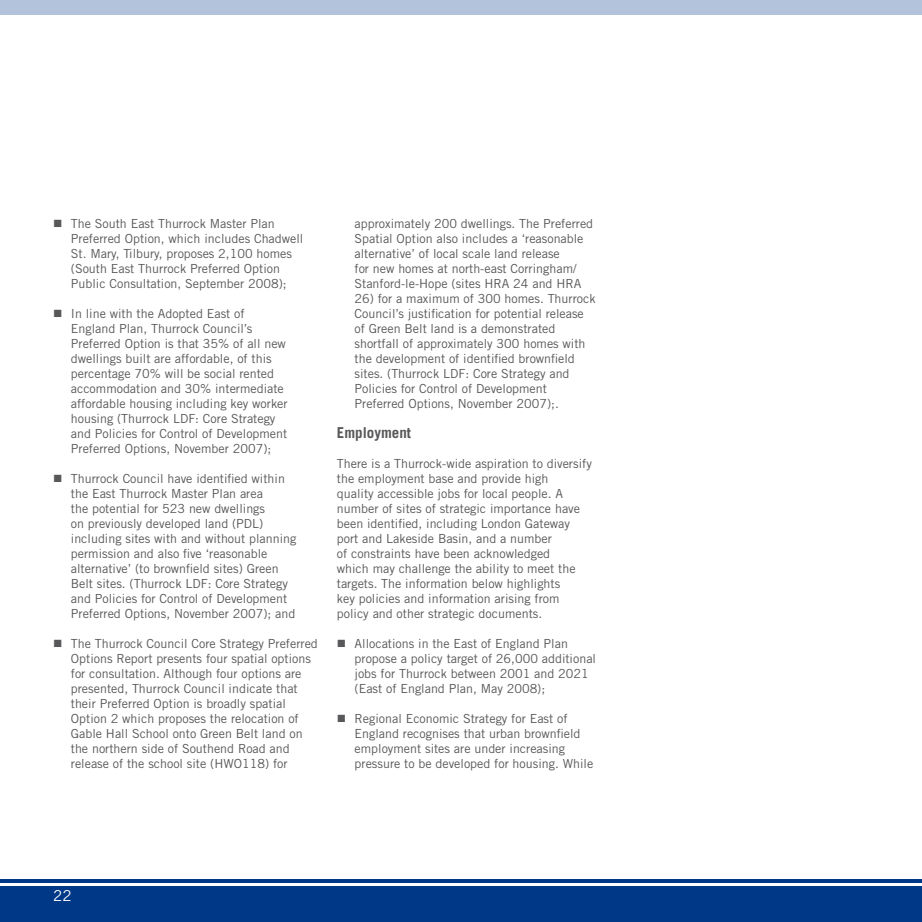
<style>
.page{position:relative;width:922px;height:922px;background:#fff}
.page>*{position:absolute;margin:0;border:0;box-sizing:border-box;transform-origin:0 0}
.t1{font:700 15px "Trade Gothic LT Std";color:#58585a}
.t2{font:15px "Trade Gothic LT Std";color:#fff}
.t3{font:12.5px/15px "Trade Gothic LT Std";color:#58585a}
</style>
<div class="page">
<div style="left:0;top:886px;width:921px;height:35px;background:#003888"></div>
<div style="left:0;top:0;width:921px;height:14px;background:#b3c3db"></div>
<hr style="left:0;top:879px;width:921px;height:3px;background:#003888">
<p class="t3" style="left:71px;top:215px;width:234px">The South East Thurrock Master Plan Preferred Option, which includes Chadwell St. Mary, Tilbury, proposes 2,100 homes (South East Thurrock Preferred Option Public Consultation, September 2008);</p>
<p class="t3" style="left:71px;top:305px;width:218px">In line with the Adopted East of England Plan, Thurrock Council’s Preferred Option is that 35% of all new dwellings built are affordable, of this percentage 70% will be social rented accommodation and 30% intermediate affordable housing including key worker housing (Thurrock LDF: Core Strategy and Policies for Control of Development Preferred Options, November 2007);</p>
<p class="t3" style="left:71px;top:470px;width:227px">Thurrock Council have identified within the East Thurrock Master Plan area<br>the potential for 523 new dwellings<br>on previously developed land (PDL) including sites with and without planning permission and also five ‘reasonable alternative’ (to brownfield sites) Green Belt sites. (Thurrock LDF: Core Strategy and Policies for Control of Development Preferred Options, November 2007); and</p>
<p class="t3" style="left:71px;top:635px;width:248px">The Thurrock Council Core Strategy Preferred Options Report presents four spatial options for consultation. Although four options are presented, Thurrock Council indicate that their Preferred Option is broadly spatial Option 2 which proposes the relocation of Gable Hall School onto Green Belt land on the northern side of Southend Road and release of the school site (HWO118) for</p>
<p class="t3" style="left:354px;top:215px;width:240px">approximately 200 dwellings. The Preferred Spatial Option also includes a ‘reasonable alternative’ of local scale land release<br>for new homes at north-east Corringham/ Stanford-le-Hope (sites HRA 24 and HRA</p>
<p class="t3" style="left:354px;top:290px;width:242px">26) for a maximum of 300 homes. Thurrock Council’s justification for potential release of Green Belt land is a demonstrated shortfall of approximately 300 homes with the development of identified brownfield sites. (Thurrock LDF: Core Strategy and Policies for Control of Development Preferred Options, November 2007);.</p>
<p class="t1" style="left:337px;top:423px;width:76px">Employment</p>
<p class="t3" style="left:337px;top:455px;width:256px">There is a Thurrock-wide aspiration to diversify the employment base and provide high<br>quality accessible jobs for local people. A number of sites of strategic importance have been identified, including London Gateway port and Lakeside Basin, and a number<br>of constraints have been acknowledged<br>which may challenge the ability to meet the targets. The information below highlights<br>key policies and information arising from policy and other strategic documents.</p>
<p class="t3" style="left:354px;top:635px;width:243px">Allocations in the East of England Plan propose a policy target of 26,000 additional jobs for Thurrock between 2001 and 2021 (East of England Plan, May 2008);</p>
<p class="t3" style="left:354px;top:710px;width:240px">Regional Economic Strategy for East of England recognises that urban brownfield employment sites are under increasing pressure to be developed for housing. While</p>
<p class="t2" style="left:53px;top:886px;width:20px">22</p>
</div>
